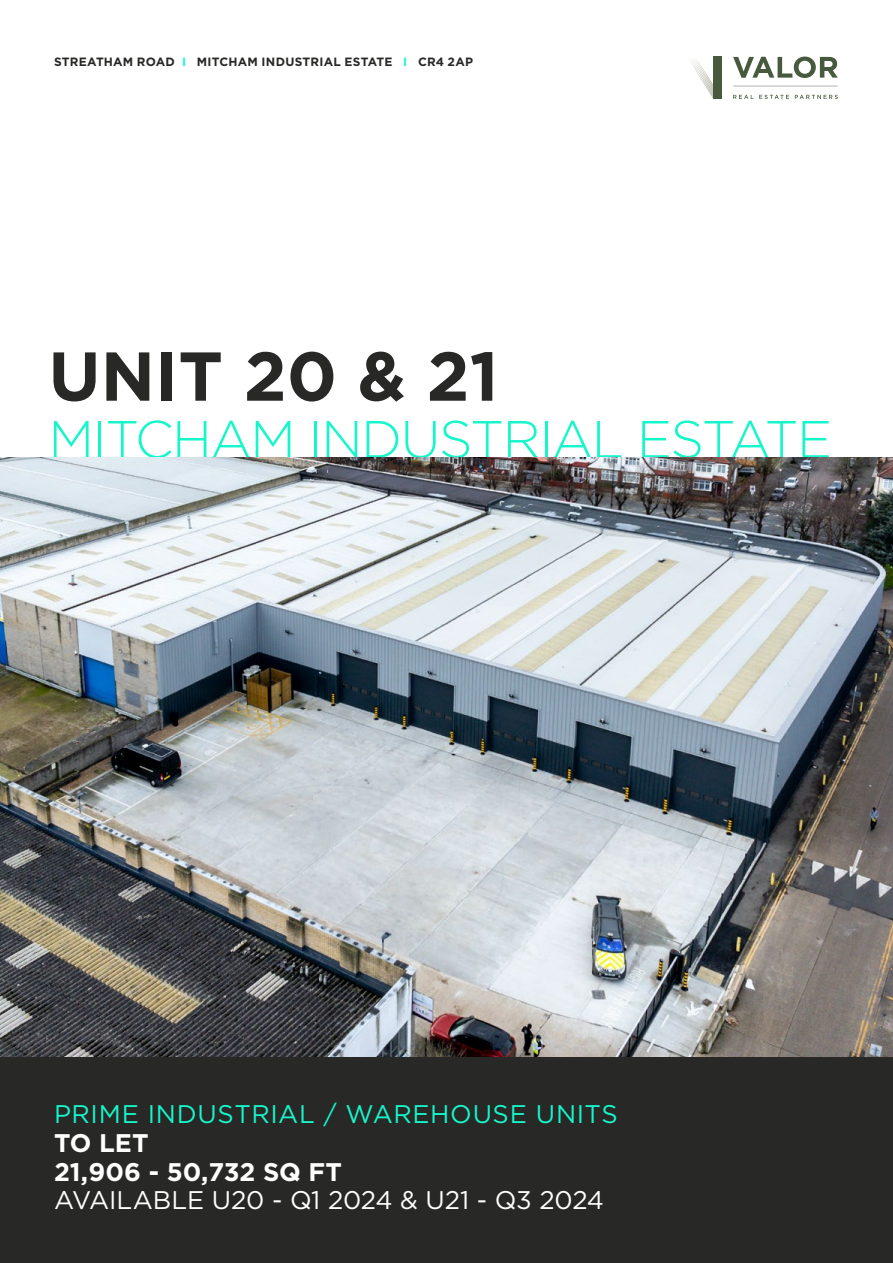
<style>
.page{position:relative;width:893px;height:1263px;background:#fff}
.page>*{position:absolute;margin:0;border:0;box-sizing:border-box;transform-origin:0 0}
.t1{font:700 69px "Gotham";color:#282827}
.t2{font:300 52.5px "Gotham";letter-spacing:-.03em;color:#15f7ca}
.t3{font:25.5px "Gotham";letter-spacing:.025em;color:#15f7ca}
.t4{font:25.5px "Gotham";letter-spacing:-.01em;color:#fff}
.t5{font:700 25.5px/28.5px "Gotham";letter-spacing:-.005em;color:#fff}
.t6{font:700 12px "Gotham";letter-spacing:.015em;color:#282827}
.s1{color:#15f7ca}
</style>
<div class="page">
<svg style="left:733px;top:57px;width:105px;height:21px"></svg>
<svg style="left:733px;top:95px;width:56px;height:4px"></svg>
<svg style="left:795px;top:95px;width:43px;height:4px"></svg>
<hr style="left:733px;top:86px;width:105px;height:1px;background:#b3b2b2">
<svg style="left:690px;top:60px;width:23px;height:38px"></svg>
<div style="left:713px;top:57px;width:9px;height:42px;background:#485a3e"></div>
<div style="left:0;top:1057px;width:893px;height:206px;background:#282827"></div>
<img style="left:0;top:457px;width:893px;height:600px">
<p class="t6" style="left:54px;top:54px;width:421px">STREATHAM ROAD <span class="s1">I</span> MITCHAM INDUSTRIAL ESTATE <span class="s1">I</span> CR4 2AP</p>
<h1 class="t1" style="left:48px;top:330px;width:452px">UNIT 20 &amp; 21</h1>
<h2 class="t2" style="left:48px;top:406px;width:785px">MITCHAM INDUSTRIAL ESTATE</h2>
<h3 class="t3" style="left:54px;top:1098px;width:565px">PRIME INDUSTRIAL / WAREHOUSE UNITS</h3>
<h3 class="t5" style="left:54px;top:1128px;width:290px">TO LET<br>21,906 - 50,732 SQ FT</h3>
<h3 class="t4" style="left:54px;top:1184px;width:551px">AVAILABLE U20 - Q1 2024 &amp; U21 - Q3 2024</h3>
</div>
